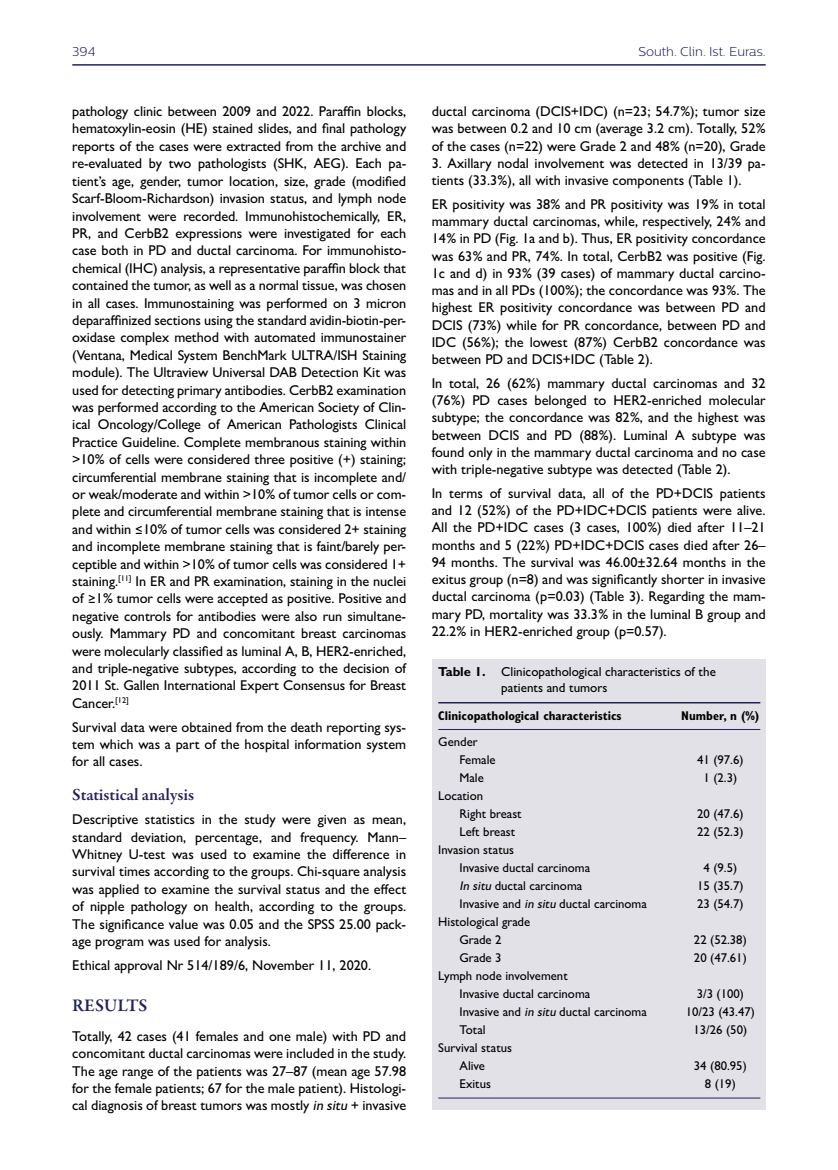
<style>
.page{position:relative;width:838px;height:1170px;background:#fff}
.page>*{position:absolute;margin:0;border:0;box-sizing:border-box;transform-origin:0 0}
.t1{font:600 18px "Garamond Premr Pro";letter-spacing:-.005em;color:#21245b}
.t2{font:600 17.25px "Garamond Premr Pro";color:#21245b}
.t3{font:500 14.25px/17.4px "Gill Sans MT Pro";color:#000;text-align:justify}
.t4{font:500 13.05px/15.6px "Gill Sans MT Pro";color:#000}
.t5{font:500 12.75px/18px "Gill Sans MT Pro";color:#000}
.t6{font:700 condensed 12.75px "Gill Sans MT Pro";color:#000}
.t7{font:300 12.75px "Centrale Sans";color:#21245b}
.s1{font-style:italic}
.s2{font-weight:700}
</style>
<div class="page">
<hr style="left:72px;top:64px;width:693px;height:2px;background:#21245b">
<div style="left:432px;top:659px;width:333px;height:451px;background:#e3e1e8"></div>
<hr style="left:438px;top:702px;width:322px;height:1px;background:#21245b">
<hr style="left:438px;top:729px;width:322px;height:1px;background:#21245b">
<hr style="left:438px;top:1097px;width:322px;height:1px;background:#21245b">
<p class="t7" style="left:72px;top:45px;width:25px">394</p>
<p class="t7" style="left:638px;top:45px;width:129px">South. Clin. Ist. Euras.</p>
<p class="t3" style="left:72px;top:102px;width:335px">pathology clinic between 2009 and 2022. Paraffin blocks, hematoxylin-eosin (HE) stained slides, and final pathology reports of the cases were extracted from the archive and re-evaluated by two pathologists (SHK, AEG). Each pa&shy;tient’s age, gender, tumor location, size, grade (modified Scarf-Bloom-Richardson) invasion status, and lymph node involvement were recorded. Immunohistochemically, ER, PR, and CerbB2 expressions were investigated for each case both in PD and ductal carcinoma. For immunohisto&shy;chemical (IHC) analysis, a representative paraffin block that contained the tumor, as well as a normal tissue, was chosen in all cases. Immunostaining was performed on 3 micron deparaffinized sections using the standard avidin-biotin-per&shy;oxidase complex method with automated immunostainer (Ventana, Medical System BenchMark ULTRA/ISH Staining module). The Ultraview Universal DAB Detection Kit was used for detecting primary antibodies. CerbB2 examination was performed according to the American Society of Clin&shy;ical Oncology/College of American Pathologists Clinical Practice Guideline. Complete membranous staining within &gt;10% of cells were considered three positive (+) staining; circumferential membrane staining that is incomplete and/ or weak/moderate and within &gt;10% of tumor cells or com&shy;plete and circumferential membrane staining that is intense and within ≤10% of tumor cells was considered 2+ staining and incomplete membrane staining that is faint/barely per&shy;ceptible and within &gt;10% of tumor cells was considered 1+ staining.<sup>[11]</sup> In ER and PR examination, staining in the nuclei of ≥1% tumor cells were accepted as positive. Positive and negative controls for antibodies were also run simultane&shy;ously. Mammary PD and concomitant breast carcinomas were molecularly classified as luminal A, B, HER2-enriched, and triple-negative subtypes, according to the decision of 2011 St. Gallen International Expert Consensus for Breast Cancer.<sup>[12]</sup></p>
<p class="t3" style="left:72px;top:718px;width:335px">Survival data were obtained from the death reporting sys&shy;tem which was a part of the hospital information system for all cases.</p>
<p class="t2" style="left:72px;top:784px;width:123px">Statistical analysis</p>
<p class="t3" style="left:72px;top:810px;width:335px">Descriptive statistics in the study were given as mean, standard deviation, percentage, and frequency. Mann– Whitney U-test was used to examine the difference in survival times according to the groups. Chi-square analysis was applied to examine the survival status and the effect of nipple pathology on health, according to the groups.<br>The significance value was 0.05 and the SPSS 25.00 pack&shy;age program was used for analysis.</p>
<p class="t3" style="left:72px;top:956px;width:300px">Ethical approval Nr 514/189/6, November 11, 2020.</p>
<p class="t1" style="left:72px;top:994px;width:77px">RESULTS</p>
<p class="t3" style="left:72px;top:1027px;width:335px">Totally, 42 cases (41 females and one male) with PD and concomitant ductal carcinomas were included in the study.<br>The age range of the patients was 27–87 (mean age 57.98 for the female patients; 67 for the male patient). Histologi&shy;cal diagnosis of breast tumors was mostly <span class="s1">in situ</span> + invasive</p>
<p class="t3" style="left:432px;top:102px;width:335px">ductal carcinoma (DCIS+IDC) (n=23; 54.7%); tumor size was between 0.2 and 10 cm (average 3.2 cm). Totally, 52% of the cases (n=22) were Grade 2 and 48% (n=20), Grade</p>
<p class="t3" style="left:432px;top:154px;width:335px">3. Axillary nodal involvement was detected in 13/39 pa&shy;tients (33.3%), all with invasive components (Table 1).</p>
<p class="t3" style="left:432px;top:195px;width:335px">ER positivity was 38% and PR positivity was 19% in total mammary ductal carcinomas, while, respectively, 24% and 14% in PD (Fig. 1a and b). Thus, ER positivity concordance was 63% and PR, 74%. In total, CerbB2 was positive (Fig.<br>1c and d) in 93% (39 cases) of mammary ductal carcino&shy;mas and in all PDs (100%); the concordance was 93%. The highest ER positivity concordance was between PD and DCIS (73%) while for PR concordance, between PD and IDC (56%); the lowest (87%) CerbB2 concordance was between PD and DCIS+IDC (Table 2).</p>
<p class="t3" style="left:432px;top:374px;width:335px">In total, 26 (62%) mammary ductal carcinomas and 32 (76%) PD cases belonged to HER2-enriched molecular subtype; the concordance was 82%, and the highest was between DCIS and PD (88%). Luminal A subtype was found only in the mammary ductal carcinoma and no case with triple-negative subtype was detected (Table 2).</p>
<p class="t3" style="left:432px;top:484px;width:335px">In terms of survival data, all of the PD+DCIS patients and 12 (52%) of the PD+IDC+DCIS patients were alive.<br>All the PD+IDC cases (3 cases, 100%) died after 11–21 months and 5 (22%) PD+IDC+DCIS cases died after 26– 94 months. The survival was 46.00±32.64 months in the exitus group (n=8) and was significantly shorter in invasive ductal carcinoma (p=0.03) (Table 3). Regarding the mam&shy;mary PD, mortality was 33.3% in the luminal B group and 22.2% in HER2-enriched group (p=0.57).</p>
<p class="t4" style="left:501px;top:663px;width:216px;text-indent:-63px"><span class="s2">Table 1.</span> Clinicopathological characteristics of the patients and tumors</p>
<p class="t6" style="left:438px;top:707px;width:185px">Clinicopathological characteristics</p>
<p class="t6" style="left:681px;top:707px;width:80px">Number, n (%)</p>
<p class="t5" style="left:459px;top:732px;width:38px;text-indent:-21px">Gender<br>Female</p>
<p class="t5" style="left:697px;top:750px;width:48px">41 (97.6)</p>
<p class="t5" style="left:459px;top:768px;width:26px">Male</p>
<p class="t5" style="left:703px;top:768px;width:35px">1 (2.3)</p>
<p class="t5" style="left:459px;top:786px;width:64px;text-indent:-21px">Location<br>Right breast</p>
<p class="t5" style="left:697px;top:804px;width:48px">20 (47.6)</p>
<p class="t5" style="left:459px;top:822px;width:57px">Left breast</p>
<p class="t5" style="left:697px;top:822px;width:48px">22 (52.3)</p>
<p class="t5" style="left:459px;top:840px;width:132px;text-indent:-21px">Invasion status<br>Invasive ductal carcinoma</p>
<p class="t5" style="left:703px;top:858px;width:35px">4 (9.5)</p>
<p class="t5" style="left:459px;top:876px;width:124px"><span class="s1">In situ</span> ductal carcinoma</p>
<p class="t5" style="left:697px;top:876px;width:48px">15 (35.7)</p>
<p class="t5" style="left:459px;top:894px;width:189px">Invasive and <span class="s1">in situ</span> ductal carcinoma</p>
<p class="t5" style="left:697px;top:894px;width:48px">23 (54.7)</p>
<p class="t5" style="left:438px;top:912px;width:93px;text-align:center">Histological grade<br>Grade 2</p>
<p class="t5" style="left:694px;top:930px;width:54px">22 (52.38)</p>
<p class="t5" style="left:459px;top:948px;width:44px">Grade 3</p>
<p class="t5" style="left:694px;top:948px;width:54px">20 (47.61)</p>
<p class="t5" style="left:459px;top:966px;width:132px;text-indent:-21px">Lymph node involvement<br>Invasive ductal carcinoma</p>
<p class="t5" style="left:696px;top:984px;width:49px">3/3 (100)</p>
<p class="t5" style="left:459px;top:1002px;width:189px">Invasive and <span class="s1">in situ</span> ductal carcinoma</p>
<p class="t5" style="left:685px;top:1002px;width:71px">10/23 (43.47)</p>
<p class="t5" style="left:459px;top:1020px;width:28px">Total</p>
<p class="t5" style="left:693px;top:1020px;width:55px">13/26 (50)</p>
<p class="t5" style="left:438px;top:1038px;width:75px;text-align:center">Survival status<br>Alive</p>
<p class="t5" style="left:694px;top:1056px;width:54px">34 (80.95)</p>
<p class="t5" style="left:459px;top:1074px;width:33px">Exitus</p>
<p class="t5" style="left:705px;top:1074px;width:32px">8 (19)</p>
</div>
